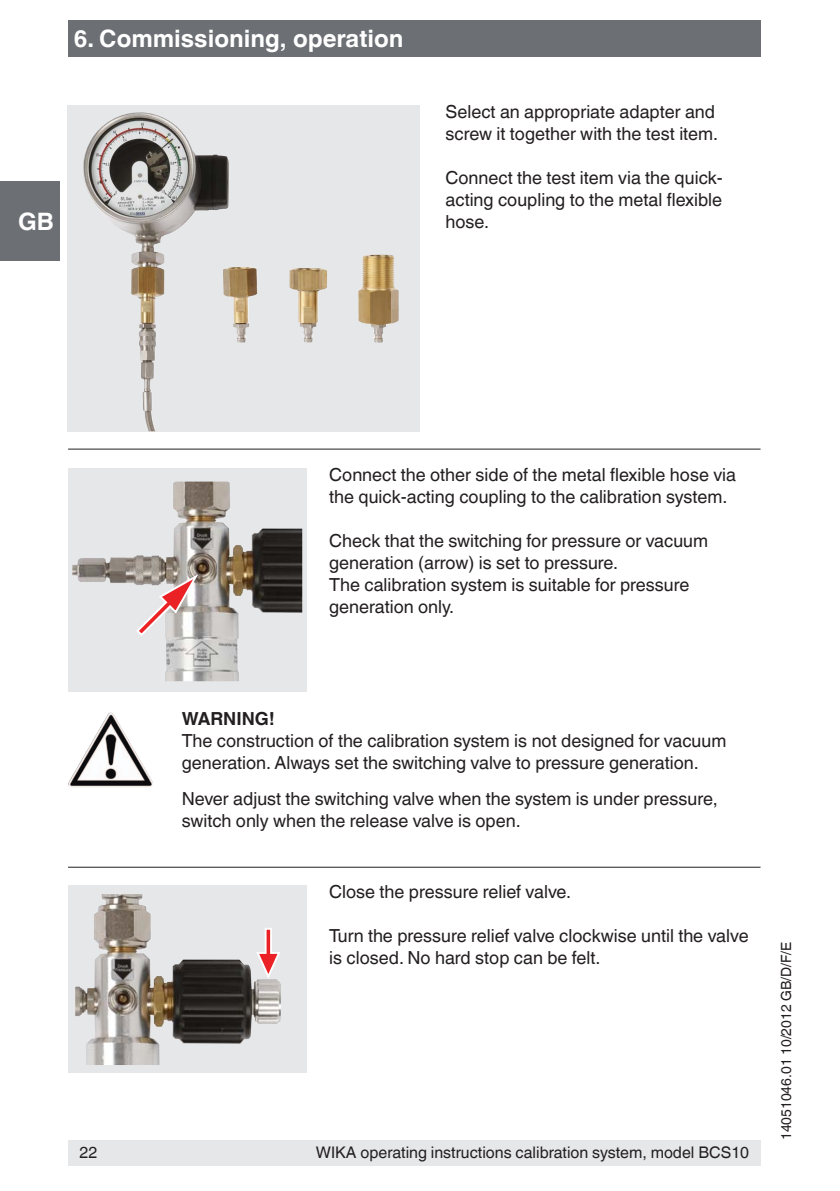
<style>
.page{position:relative;width:840px;height:1191px;background:#fff}
.page>*{position:absolute;margin:0;border:0;box-sizing:border-box;transform-origin:0 0}
.t1{font:700 24px "Helvetica World";color:#fff}
.t2{font:18px/22px "Helvetica World";color:#231f20}
.t3{font:700 18px "Helvetica World";color:#231f20}
.t4{font:16px "Helvetica World";color:#231f20}
.t5{font:14px "Helvetica World";color:#231f20}
</style>
<div class="page">
<div style="left:68px;top:1140px;width:692px;height:25px;background:#e6e7e9"></div>
<div style="left:68px;top:20px;width:692px;height:37px;background:#6c6f74"></div>
<div style="left:0;top:182px;width:60px;height:79px;background:#6c6f74"></div>
<div style="left:68px;top:468px;width:238px;height:223px;background:#e6e7e9"></div>
<div style="left:68px;top:885px;width:238px;height:187px;background:#e6e7e9"></div>
<div style="left:68px;top:105px;width:352px;height:326px;background:#e6e7e9"></div>
<hr style="left:68px;top:448px;width:692px;height:1px;background:#231f20">
<img style="left:72px;top:481px;width:230px;height:200px">
<svg style="left:135px;top:571px;width:66px;height:66px"></svg>
<hr style="left:68px;top:866px;width:692px;height:1px;background:#231f20">
<img style="left:75px;top:894px;width:206px;height:171px">
<svg style="left:255px;top:927px;width:26px;height:54px"></svg>
<img style="left:83px;top:112px;width:146px;height:319px">
<img style="left:223px;top:254px;width:175px;height:89px">
<img style="left:83px;top:713px;width:26px;height:44px">
<h1 class="t1" style="left:74px;top:25px;width:331px">6. Commissioning, operation</h1>
<h1 class="t1" style="left:18px;top:208px;width:37px">GB</h1>
<p class="t2" style="left:445px;top:101px;width:274px">Select an appropriate adapter and screw it together with the test item.</p>
<p class="t2" style="left:445px;top:167px;width:279px;text-align:justify">Connect the test item via the quick&shy;acting coupling to the metal flexible hose.</p>
<p class="t2" style="left:329px;top:464px;width:408px">Connect the other side of the metal flexible hose via the quick-acting coupling to the calibration system.</p>
<p class="t2" style="left:329px;top:530px;width:380px">Check that the switching for pressure or vacuum generation (arrow) is set to pressure.<br>The calibration system is suitable for pressure generation only.</p>
<p class="t3" style="left:181px;top:708px;width:95px">WARNING!</p>
<p class="t2" style="left:181px;top:730px;width:546px">The construction of the calibration system is not designed for vacuum generation. Always set the switching valve to pressure generation.</p>
<p class="t2" style="left:181px;top:788px;width:537px">Never adjust the switching valve when the system is under pressure, switch only when the release valve is open.</p>
<p class="t2" style="left:329px;top:880px;width:243px">Close the pressure relief valve.</p>
<p class="t2" style="left:329px;top:924px;width:420px">Turn the pressure relief valve clockwise until the valve is closed. No hard stop can be felt.</p>
<p class="t4" style="left:79px;top:1143px;width:19px">22</p>
<p class="t4" style="left:315px;top:1143px;width:434px">WIKA operating instructions calibration system, model BCS10</p>
<p class="t5" style="left:777px;top:1140px;width:200px;rotate:-90deg">14051046.01 10/2012 GB/D/F/E</p>
</div>
